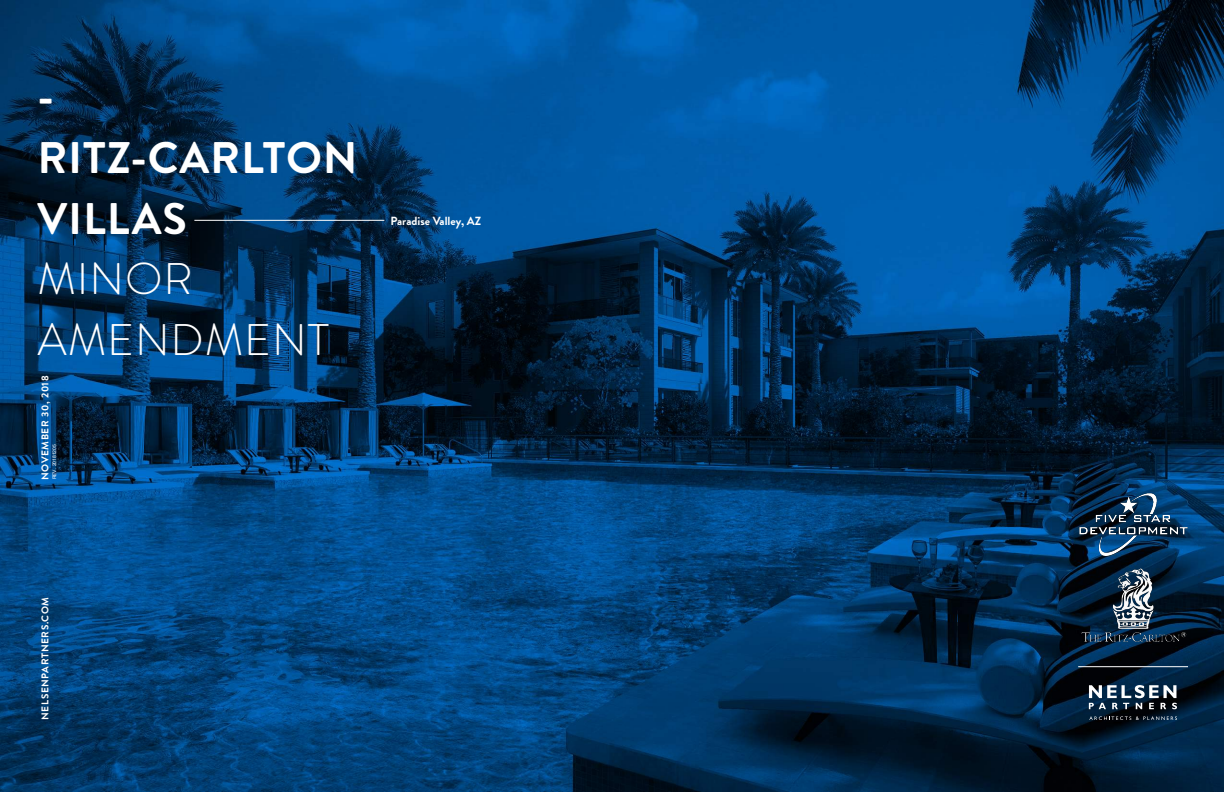
<style>
.page{position:relative;width:1224px;height:792px;background:#fff}
.page>*{position:absolute;margin:0;border:0;box-sizing:border-box;transform-origin:0 0}
.t1{font:700 45px/60.8px "Brandon Grotesque";letter-spacing:.02em;color:#fff}
.t2{font:300 45px/60.8px "Brandon Grotesque";letter-spacing:.02em;color:#fff}
.t3{font:700 12px "Brandon Grotesque";color:#fff}
.t4{font:700 10px "Brandon Grotesque";letter-spacing:.06em;color:#fff}
.t5{font:5px "Arial";color:#fff}
</style>
<div class="page">
<img style="left:0;top:0;width:1224px;height:792px">
<svg style="left:1089px;top:716px;width:88px;height:4px"></svg>
<svg style="left:1089px;top:685px;width:88px;height:24px"></svg>
<hr style="left:1078px;top:666px;width:110px;height:1px;background:#fff">
<img style="left:1067px;top:568px;width:132px;height:86px">
<img style="left:1066px;top:491px;width:142px;height:69px">
<hr style="left:194px;top:220px;width:190px;height:1px;background:#fff">
<h1 class="t1" style="left:37px;top:67px;width:322px">-<br>RITZ-CARLTON<br>VILLAS</h1>
<h1 class="t2" style="left:37px;top:249px;width:293px">MINOR<br>AMENDMENT</h1>
<p class="t4" style="left:38px;top:480px;width:106px;rotate:-90deg">NOVEMBER 30, 2018</p>
<p class="t5" style="left:51px;top:479px;width:37px;rotate:-90deg">REV. 20181205</p>
<p class="t3" style="left:390px;top:212px;width:92px">Paradise Valley, AZ</p>
<p class="t4" style="left:38px;top:720px;width:124px;rotate:-90deg">NELSENPARTNERS.COM</p>
</div>
